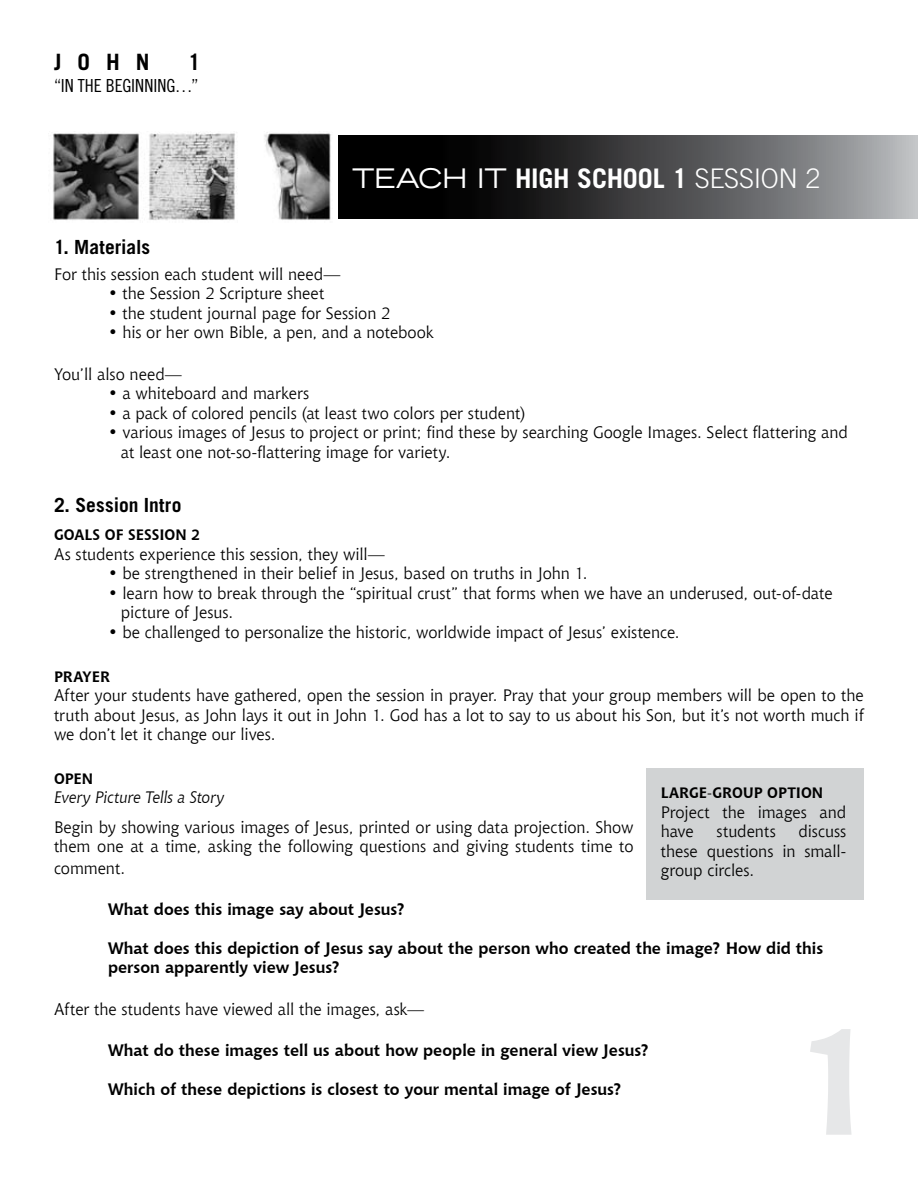
<style>
.page{position:relative;width:918px;height:1188px;background:#fff}
.page>*{position:absolute;margin:0;border:0;box-sizing:border-box;transform-origin:0 0}
.t1{font:700 150px "Chianti BT";color:#e6e7e8}
.t2{font:700 27px "Trade Gothic LT Std";color:#fff}
.t3{font:300 27px "Trade Gothic LT Std";letter-spacing:-.015em;color:#fff}
.t4{font:700 22.5px "Trade Gothic LT Std";color:#000}
.t5{font:700 19.5px "Trade Gothic LT Std";letter-spacing:-.005em;color:#000}
.t6{font:18px "Trade Gothic LT Std Cn 18";color:#000}
.t7{font:16.5px/19.5px "Chianti BT";letter-spacing:-.005em;color:#000}
.t8{font:700 16.5px/19.5px "Chianti BT";color:#000}
.t9{font:italic 16.5px "Chianti BT";letter-spacing:-.005em;color:#000}
.t10{font:700 15px "Chianti BT";color:#000}
.s1{font-weight:400;font-stretch:expanded}
.s2{font-weight:700}
.s3{font-weight:400}
</style>
<div class="page">
<svg style="left:339px;top:135px;width:579px;height:83px;background:#434445"></svg>
<img style="left:53px;top:132px;width:278px;height:88px">
<div style="left:647px;top:768px;width:217px;height:132px;background:#d1d3d4"></div>
<h3 class="t4" style="left:54px;top:48px;width:97px">John</h3>
<h3 class="t4" style="left:188px;top:48px;width:14px">1</h3>
<p class="t6" style="left:54px;top:75px;width:77px">“IN THE BEGINNING</p>
<p class="t6" style="left:175px;top:75px;width:25px">…”</p>
<h2 class="t2" style="left:352px;top:162px;width:256px"><span class="s1">TEACH IT</span> HIGH SCHOOL</h2>
<h2 class="t3" style="left:672px;top:163px;width:150px"><span class="s2">1</span> SESSION 2</h2>
<p class="t5" style="left:54px;top:236px;width:98px">1. Materials</p>
<p class="t7" style="left:54px;top:264px;width:288px">For this session each student will need—</p>
<p class="t7" style="left:108px;top:284px;width:218px">• the Session 2 Scripture sheet</p>
<p class="t7" style="left:108px;top:303px;width:284px">• the student journal page for Session 2</p>
<p class="t7" style="left:108px;top:323px;width:327px">• his or her own Bible, a pen, and a notebook</p>
<p class="t7" style="left:54px;top:364px;width:129px">You’ll also need—</p>
<p class="t7" style="left:108px;top:383px;width:203px">• a whiteboard and markers</p>
<p class="t7" style="left:108px;top:403px;width:419px">• a pack of colored pencils (at least two colors per student)</p>
<p class="t7" style="left:121px;top:422px;width:728px;text-indent:-13px">• various images of Jesus to project or print; find these by searching Google Images. Select flattering and at least one not-so-flattering image for variety.</p>
<p class="t5" style="left:54px;top:493px;width:129px">2. Session Intro</p>
<p class="t10" style="left:54px;top:526px;width:148px">Goals of Session 2</p>
<p class="t7" style="left:54px;top:544px;width:332px">As students experience this session, they will—</p>
<p class="t7" style="left:108px;top:564px;width:481px">• be strengthened in their belief in Jesus, based on truths in John 1.</p>
<p class="t7" style="left:121px;top:583px;width:713px;text-indent:-13px">• learn how to break through the “spiritual crust” that forms when we have an underused, out-of-date picture of Jesus.</p>
<p class="t7" style="left:108px;top:622px;width:573px">• be challenged to personalize the historic, worldwide impact of Jesus’ existence.</p>
<p class="t10" style="left:54px;top:667px;width:58px">Prayer</p>
<p class="t7" style="left:54px;top:685px;width:811px;text-align:justify">After your students have gathered, open the session in prayer. Pray that your group members will be open to the truth about Jesus, as John lays it out in John 1. God has a lot to say to us about his Son, but it’s not worth much if we don’t let it change our lives.</p>
<p class="t10" style="left:54px;top:769px;width:41px">Open</p>
<p class="t9" style="left:54px;top:788px;width:172px">Every Picture Tells a Story</p>
<p class="t7" style="left:54px;top:817px;width:581px">Begin by showing various images of Jesus, printed or using data projection. Show them one at a time, asking the following questions and giving students time to</p>
<p class="t7" style="left:54px;top:858px;width:73px">comment.</p>
<p class="t8" style="left:108px;top:899px;width:299px">What does this image say about Jesus?</p>
<p class="t8" style="left:108px;top:938px;width:717px">What does this depiction of Jesus say about the person who created the image? How did this person apparently view Jesus?</p>
<p class="t7" style="left:54px;top:999px;width:371px">After the students have viewed all the images, ask—</p>
<p class="t8" style="left:108px;top:1040px;width:543px">What do these images tell us about how people in general view Jesus?</p>
<p class="t8" style="left:108px;top:1079px;width:515px">Which of these depictions is closest to your mental image of Jesus?</p>
<p class="t10" style="left:661px;top:784px;width:117px">Large<span class="s3">-</span>Group Opt</p>
<p class="t10" style="left:796px;top:784px;width:29px">ion</p>
<p class="t7" style="left:661px;top:802px;width:187px">Project the images and have</p>
<p class="t7" style="left:661px;top:821px;width:187px;text-align:justify;text-indent:138px">discuss these questions in small&shy;group circles.</p>
<p class="t7" style="left:717px;top:821px;width:61px">students</p>
<h1 class="t1" style="left:791px;top:990px;width:93px">1</h1>
</div>
